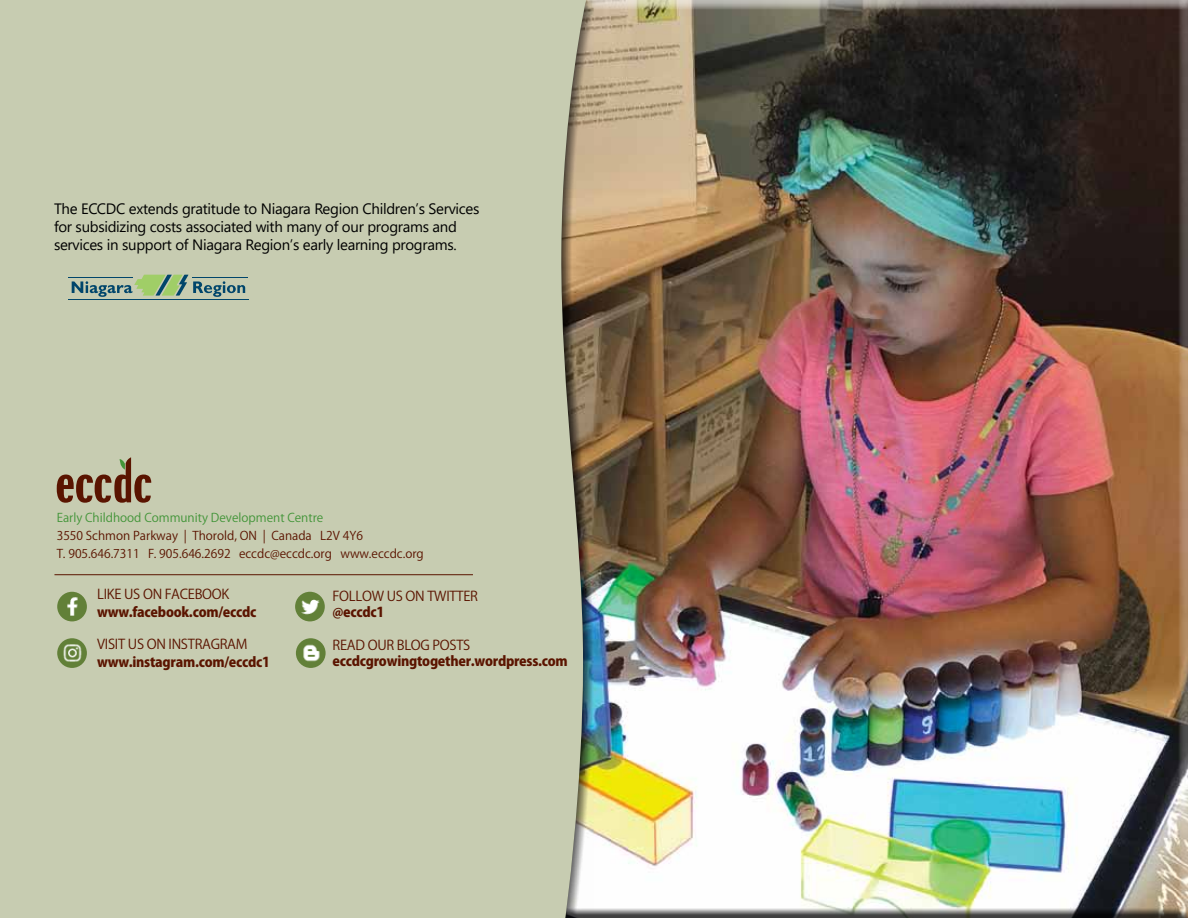
<style>
.page{position:relative;width:1188px;height:918px;background:#fff}
.page>*{position:absolute;margin:0;border:0;box-sizing:border-box;transform-origin:0 0}
.t1{font:15px/18px "Segoe UI";letter-spacing:-.02em;color:#000}
.t2{font:800 13.5px "Koz Go Pro";letter-spacing:-.02em;color:#5b1400}
.t3{font:13.5px "Koz Go Pro";letter-spacing:-.02em;color:#5b1400}
.t4{font:12px/18px "Koz Go Pro";color:#5b1400}
.t5{font:12px "Koz Go Pro";color:#439539}
</style>
<div class="page">
<div style="left:0;top:0;width:594px;height:918px;background:#c7ccb1"></div>
<img style="left:57px;top:592px;width:30px;height:29px;border-radius:15px">
<img style="left:295px;top:592px;width:30px;height:29px;border-radius:15px">
<div style="left:560px;top:0;width:628px;height:918px;background:#000;opacity:.75"></div>
<hr style="left:54px;top:574px;width:419px;height:1px;background:#5a1400">
<svg style="left:57px;top:457px;width:94px;height:46px"></svg>
<img style="left:57px;top:638px;width:30px;height:30px;border-radius:15px">
<img style="left:296px;top:638px;width:30px;height:30px;border-radius:15px">
<svg style="left:72px;top:275px;width:173px;height:22px"></svg>
<hr style="left:68px;top:299px;width:180px;height:1px;background:#00456b">
<hr style="left:68px;top:277px;width:64px;height:1px;background:#00456b">
<hr style="left:193px;top:277px;width:55px;height:1px;background:#00456b">
<p class="t1" style="left:54px;top:198px;width:427px">The ECCDC extends gratitude to Niagara Region Children’s Services for subsidizing costs associated with many of our programs and services in support of Niagara Region’s early learning programs.</p>
<p class="t5" style="left:57px;top:510px;width:268px">Early Childhood Community Development Centre</p>
<p class="t4" style="left:57px;top:527px;width:369px">3550 Schmon Parkway | Thorold, ON | Canada L2V 4Y6<br>T. 905.646.7311 F. 905.646.2692 eccdc@eccdc.org www.eccdc.org</p>
<p class="t3" style="left:97px;top:586px;width:134px">LIKE US ON FACEBOOK</p>
<p class="t2" style="left:97px;top:604px;width:161px">www.facebook.com/eccdc</p>
<p class="t3" style="left:97px;top:635px;width:152px">VISIT US ON INSTRAGRAM</p>
<p class="t2" style="left:97px;top:653px;width:174px">www.instagram.com/eccdc1</p>
<p class="t3" style="left:333px;top:587px;width:147px">FOLLOW US ON TWITTER</p>
<p class="t2" style="left:333px;top:603px;width:53px">@eccdc1</p>
<p class="t3" style="left:333px;top:636px;width:139px">READ OUR BLOG POSTS</p>
<p class="t2" style="left:333px;top:653px;width:237px">eccdcgrowingtogether.wordpress.com</p>
</div>
